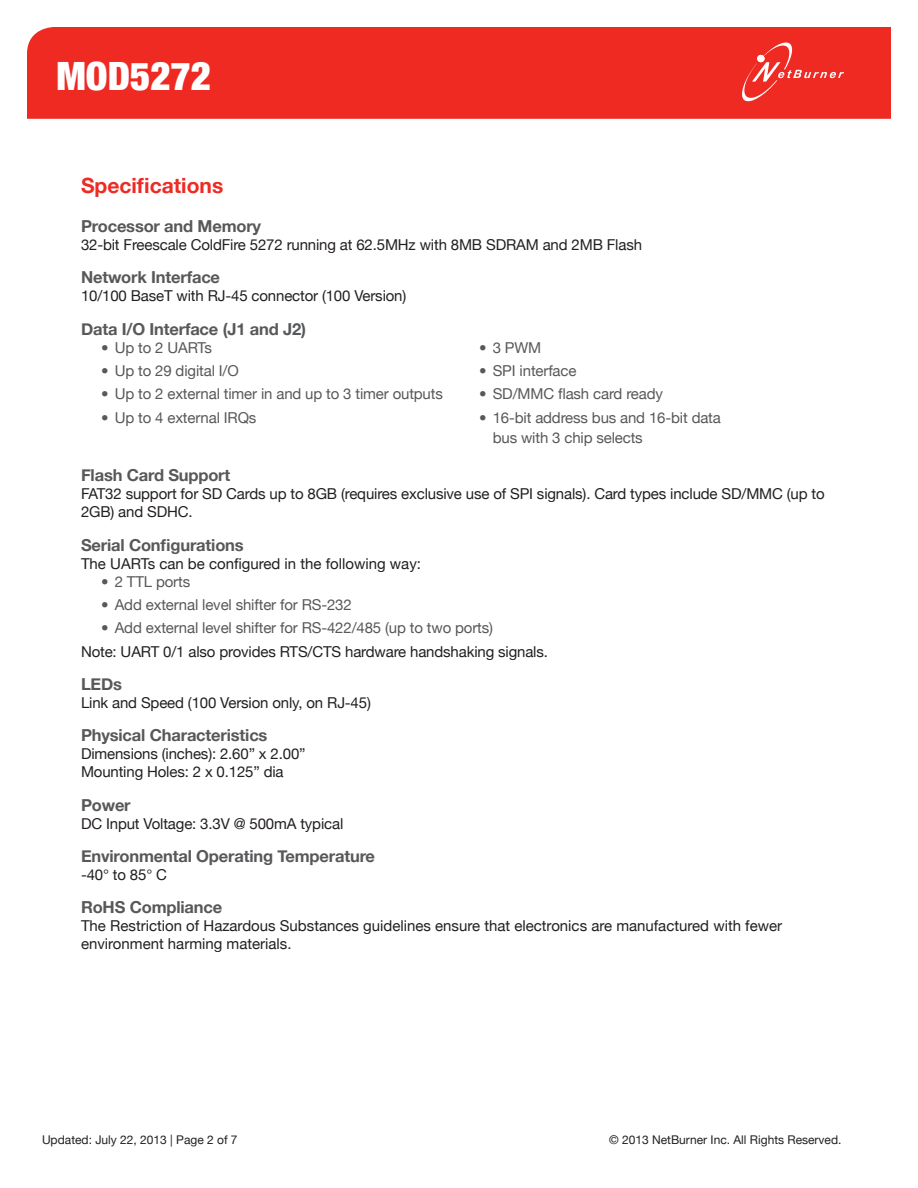
<style>
.page{position:relative;width:918px;height:1188px;background:#fff}
.page>*{position:absolute;margin:0;border:0;box-sizing:border-box;transform-origin:0 0}
.t1{font:900 condensed 39px "Helvetica Neue";color:#fff}
.t2{font:700 21px "Helvetica Neue";color:#ee2a23}
.t3{font:700 16.5px "Helvetica Neue";letter-spacing:-.01em;color:#57585a}
.t4{font:15px/18px "Helvetica Neue";letter-spacing:-.01em;color:#231f20}
.t5{font:15px/19.8px "Helvetica Neue";letter-spacing:-.01em;color:#57585a}
.t6{font:12px "Helvetica Neue";color:#231f20}
</style>
<div class="page">
<div style="left:27px;top:27px;width:864px;height:92px;background:#ee2a23"></div>
<svg style="left:739px;top:39px;width:105px;height:66px;background:#ef3c36"></svg>
<h1 class="t1" style="left:56px;top:54px;width:156px">MOD5272</h1>
<h2 class="t2" style="left:81px;top:173px;width:144px">Specifications</h2>
<p class="t3" style="left:81px;top:220px;width:182px">Processor and Memory</p>
<p class="t4" style="left:81px;top:237px;width:563px">32-bit Freescale ColdFire 5272 running at 62.5MHz with 8MB SDRAM and 2MB Flash</p>
<p class="t3" style="left:81px;top:271px;width:141px">Network Interface</p>
<p class="t4" style="left:81px;top:288px;width:327px">10/100 BaseT with RJ-45 connector (100 Version)</p>
<p class="t3" style="left:81px;top:323px;width:227px">Data I/O Interface (J1 and J2)</p>
<p class="t5" style="left:101px;top:337px;width:112px">• Up to 2 UARTs</p>
<p class="t5" style="left:101px;top:361px;width:139px">• Up to 29 digital I/O</p>
<p class="t5" style="left:101px;top:384px;width:343px">• Up to 2 external timer in and up to 3 timer outputs</p>
<p class="t5" style="left:101px;top:407px;width:157px">• Up to 4 external IRQs</p>
<p class="t5" style="left:479px;top:337px;width:64px">• 3 PWM</p>
<p class="t5" style="left:479px;top:361px;width:99px">• SPI interface</p>
<p class="t5" style="left:479px;top:384px;width:185px">• SD/MMC flash card ready</p>
<p class="t5" style="left:493px;top:407px;width:230px;text-indent:-14px">• 16-bit address bus and 16-bit data bus with 3 chip selects</p>
<p class="t3" style="left:81px;top:469px;width:151px">Flash Card Support</p>
<p class="t4" style="left:81px;top:486px;width:745px">FAT32 support for SD Cards up to 8GB (requires exclusive use of SPI signals). Card types include SD/MMC (up to<br>2GB) and SDHC.</p>
<p class="t3" style="left:81px;top:534px;width:164px">Serial Configurations</p>
<p class="t4" style="left:81px;top:554px;width:342px">The UARTs can be configured in the following way:</p>
<p class="t5" style="left:101px;top:571px;width:90px">• 2 TTL ports</p>
<p class="t5" style="left:101px;top:595px;width:252px">• Add external level shifter for RS-232</p>
<p class="t5" style="left:101px;top:618px;width:393px">• Add external level shifter for RS-422/485 (up to two ports)</p>
<p class="t4" style="left:81px;top:643px;width:468px">Note: UART 0/1 also provides RTS/CTS hardware handshaking signals.</p>
<p class="t3" style="left:81px;top:678px;width:43px">LEDs</p>
<p class="t4" style="left:81px;top:695px;width:291px">Link and Speed (100 Version only, on RJ-45)</p>
<p class="t3" style="left:81px;top:729px;width:188px">Physical Characteristics</p>
<p class="t4" style="left:81px;top:746px;width:226px">Dimensions (inches): 2.60” x 2.00”<br>Mounting Holes: 2 x 0.125” dia</p>
<p class="t3" style="left:81px;top:799px;width:51px">Power</p>
<p class="t4" style="left:81px;top:815px;width:264px">DC Input Voltage: 3.3V @ 500mA typical</p>
<p class="t3" style="left:81px;top:846px;width:296px">Environmental Operating Temperature</p>
<p class="t4" style="left:81px;top:867px;width:88px">-40° to 85° C</p>
<p class="t3" style="left:81px;top:901px;width:143px">RoHS Compliance</p>
<p class="t4" style="left:81px;top:918px;width:703px">The Restriction of Hazardous Substances guidelines ensure that electronics are manufactured with fewer environment harming materials.</p>
<p class="t6" style="left:42px;top:1134px;width:197px">Updated: July 22, 2013 | Page 2 of 7</p>
<p class="t6" style="left:609px;top:1134px;width:234px">© 2013 NetBurner Inc. All Rights Reserved.</p>
</div>
